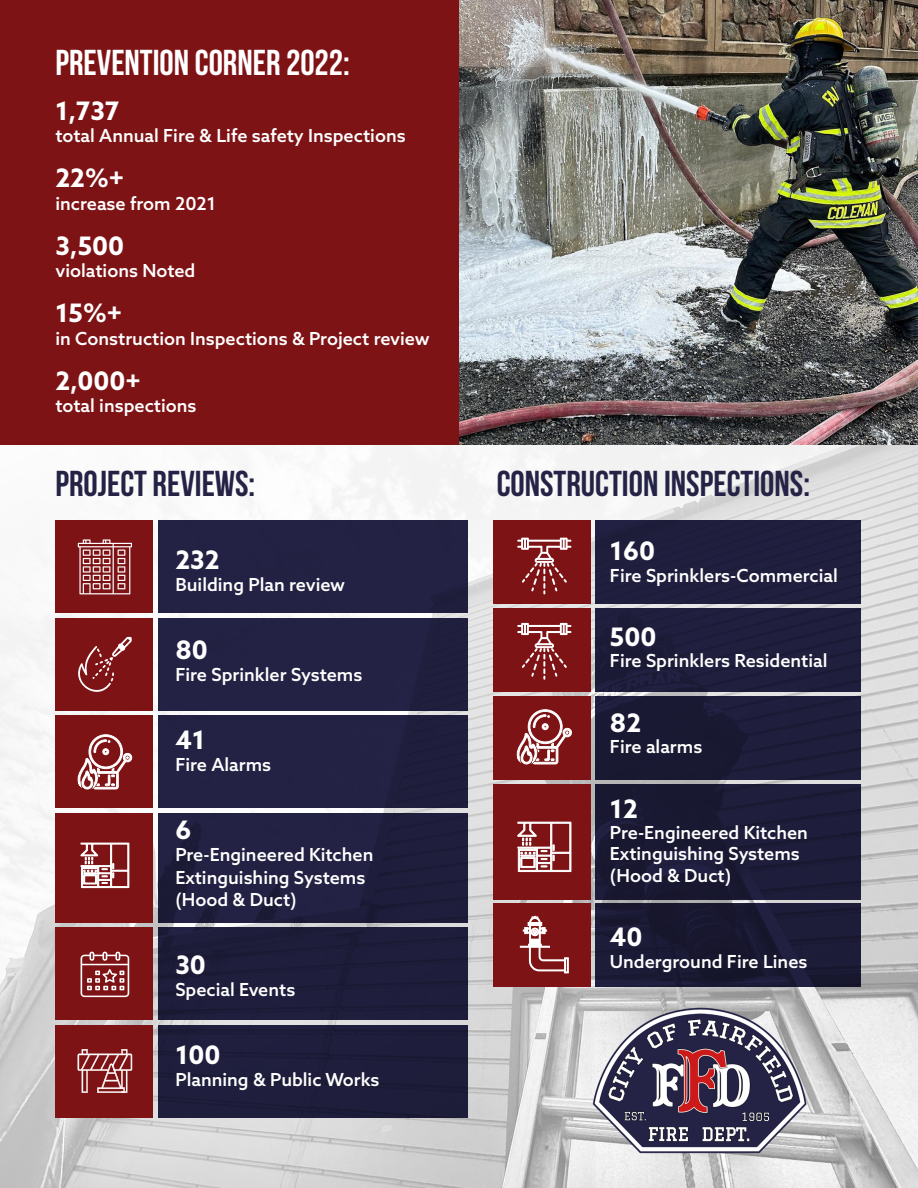
<style>
.page{position:relative;width:918px;height:1188px;background:#fff}
.page>*{position:absolute;margin:0;border:0;box-sizing:border-box;transform-origin:0 0}
.t1{font:700 36px "Bebas Neue";color:#242346}
.t2{font:700 36px "Bebas Neue";color:#fff}
.t3{font:700 25.5px "Azo Sans";color:#fff}
.t4{font:500 18px/22.5px "Azo Sans";color:#fff}
</style>
<div class="page">
<img style="left:0;top:445px;width:918px;height:743px">
<div style="left:55px;top:927px;width:98px;height:93px;background:#7e1315"></div>
<div style="left:55px;top:1025px;width:98px;height:92px;background:#7e1315"></div>
<div style="left:55px;top:521px;width:98px;height:92px;background:#7e1315"></div>
<div style="left:55px;top:618px;width:98px;height:93px;background:#7e1315"></div>
<div style="left:55px;top:715px;width:98px;height:93px;background:#7e1315"></div>
<div style="left:55px;top:813px;width:98px;height:109px;background:#7e1315"></div>
<div style="left:158px;top:813px;width:309px;height:109px;background:#242346"></div>
<div style="left:158px;top:715px;width:309px;height:93px;background:#242346"></div>
<div style="left:158px;top:618px;width:309px;height:93px;background:#242346"></div>
<div style="left:158px;top:521px;width:309px;height:92px;background:#242346"></div>
<div style="left:493px;top:784px;width:98px;height:115px;background:#7e1315"></div>
<svg style="left:78px;top:636px;width:54px;height:56px"></svg>
<svg style="left:77px;top:734px;width:55px;height:55px"></svg>
<svg style="left:81px;top:952px;width:48px;height:45px"></svg>
<svg style="left:78px;top:539px;width:54px;height:55px"></svg>
<svg style="left:80px;top:842px;width:50px;height:46px"></svg>
<svg style="left:78px;top:1049px;width:54px;height:44px"></svg>
<div style="left:596px;top:784px;width:265px;height:115px;background:#1c1b37"></div>
<div style="left:158px;top:1025px;width:309px;height:92px;background:#1e1e3c"></div>
<div style="left:158px;top:927px;width:309px;height:93px;background:#1e1e3c"></div>
<div style="left:0;top:0;width:918px;height:445px;background:#7e1315"></div>
<img style="left:459px;top:0;width:459px;height:445px">
<img style="left:569px;top:976px;width:265px;height:201px">
<div style="left:493px;top:608px;width:98px;height:84px;background:#7e1315"></div>
<div style="left:493px;top:520px;width:98px;height:84px;background:#7e1315"></div>
<svg style="left:517px;top:538px;width:55px;height:56px"></svg>
<div style="left:596px;top:608px;width:265px;height:84px;background:#1f1f3e"></div>
<div style="left:596px;top:520px;width:265px;height:84px;background:#201f3f"></div>
<svg style="left:517px;top:623px;width:55px;height:57px"></svg>
<div style="left:493px;top:696px;width:98px;height:84px;background:#7e1315"></div>
<div style="left:596px;top:696px;width:265px;height:84px;background:#1a1933"></div>
<div style="left:493px;top:903px;width:98px;height:84px;background:#7e1315"></div>
<div style="left:596px;top:903px;width:265px;height:84px;background:#1a1a34"></div>
<svg style="left:516px;top:709px;width:56px;height:55px"></svg>
<svg style="left:517px;top:821px;width:55px;height:51px"></svg>
<svg style="left:520px;top:916px;width:49px;height:58px"></svg>
<p class="t2" style="left:55px;top:42px;width:296px">PREVENTION CORNER 2022:</p>
<p class="t3" style="left:55px;top:94px;width:65px">1,737</p>
<p class="t4" style="left:55px;top:124px;width:352px">total Annual Fire &amp; Life safety Inspections</p>
<p class="t3" style="left:55px;top:161px;width:70px">22%+</p>
<p class="t4" style="left:55px;top:192px;width:162px">increase from 2021</p>
<p class="t3" style="left:55px;top:229px;width:70px">3,500</p>
<p class="t4" style="left:55px;top:259px;width:142px">violations Noted</p>
<p class="t3" style="left:55px;top:296px;width:68px">15%+</p>
<p class="t4" style="left:55px;top:327px;width:376px">in Construction Inspections &amp; Project review</p>
<p class="t3" style="left:55px;top:364px;width:87px">2,000+</p>
<p class="t4" style="left:55px;top:394px;width:143px">total inspections</p>
<p class="t1" style="left:55px;top:464px;width:201px">PROJECT REVIEWS:</p>
<p class="t1" style="left:497px;top:464px;width:315px">CONSTRUCTION INSPECTIONS:</p>
<p class="t3" style="left:175px;top:543px;width:46px">232</p>
<p class="t4" style="left:175px;top:573px;width:171px">Building Plan review</p>
<p class="t3" style="left:175px;top:633px;width:34px">80</p>
<p class="t4" style="left:175px;top:663px;width:189px">Fire Sprinkler Systems</p>
<p class="t3" style="left:175px;top:723px;width:31px">41</p>
<p class="t4" style="left:175px;top:753px;width:97px">Fire Alarms</p>
<p class="t3" style="left:175px;top:813px;width:17px">6</p>
<p class="t4" style="left:175px;top:843px;width:200px">Pre-Engineered Kitchen<br>Extinguishing Systems</p>
<p class="t4" style="left:175px;top:888px;width:123px">(Hood &amp; Duct)</p>
<p class="t3" style="left:175px;top:948px;width:32px">30</p>
<p class="t4" style="left:175px;top:978px;width:122px">Special Events</p>
<p class="t3" style="left:175px;top:1038px;width:47px">100</p>
<p class="t4" style="left:175px;top:1068px;width:206px">Planning &amp; Public Works</p>
<p class="t3" style="left:610px;top:534px;width:47px">160</p>
<p class="t4" style="left:610px;top:564px;width:230px">Fire Sprinklers-Commercial</p>
<p class="t3" style="left:610px;top:620px;width:48px">500</p>
<p class="t4" style="left:610px;top:649px;width:219px">Fire Sprinklers Residential</p>
<p class="t3" style="left:610px;top:706px;width:33px">82</p>
<p class="t4" style="left:610px;top:735px;width:94px">Fire alarms</p>
<p class="t3" style="left:610px;top:792px;width:30px">12</p>
<p class="t4" style="left:610px;top:822px;width:200px;line-height:21.5px">Pre-Engineered Kitchen<br>Extinguishing Systems</p>
<p class="t4" style="left:610px;top:864px;width:123px">(Hood &amp; Duct)</p>
<p class="t3" style="left:610px;top:920px;width:34px">40</p>
<p class="t4" style="left:610px;top:950px;width:199px">Underground Fire Lines</p>
</div>
